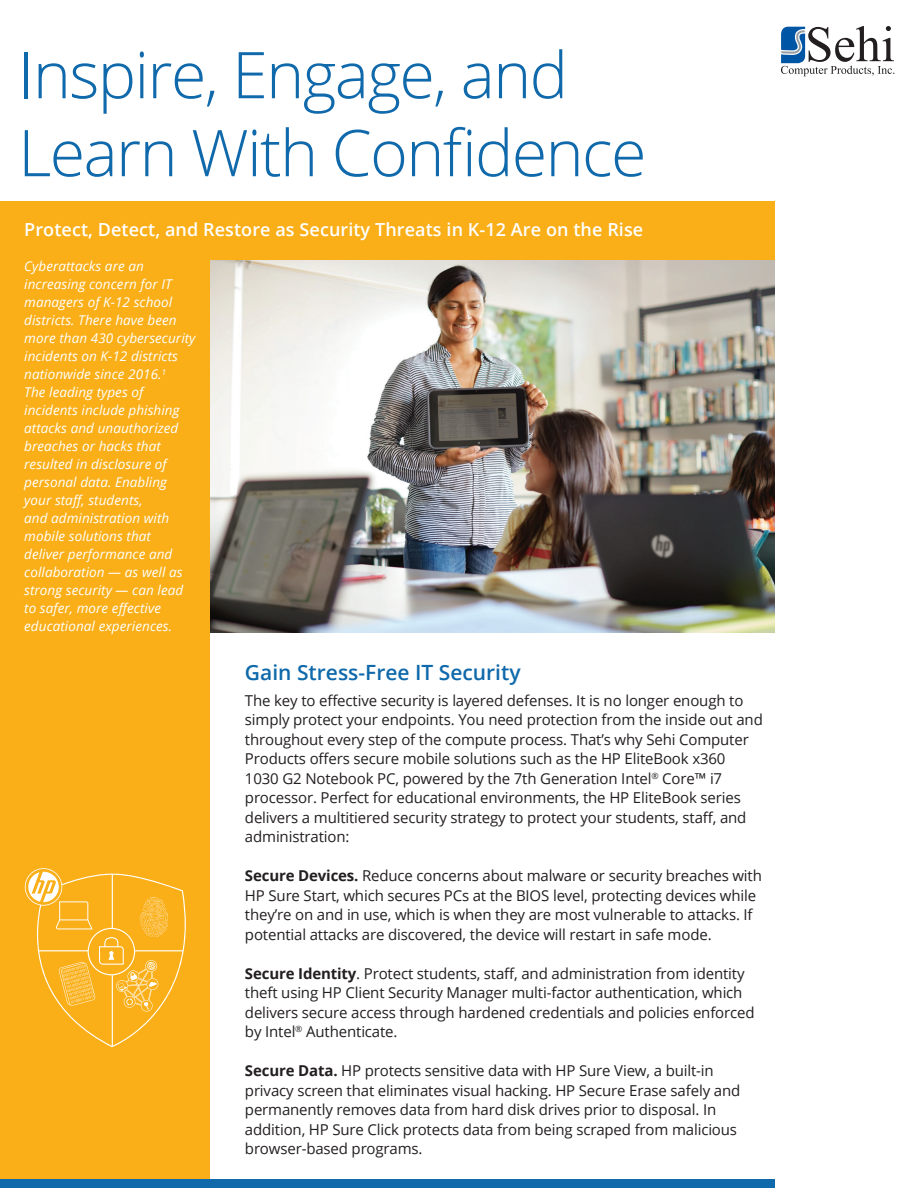
<style>
.page{position:relative;width:918px;height:1188px;background:#fff}
.page>*{position:absolute;margin:0;border:0;box-sizing:border-box;transform-origin:0 0}
.t1{font:300 64.5px/78px "Open Sans";letter-spacing:-.025em;color:#0f69aa}
.t2{font:600 21px "Open Sans";color:#0f69aa}
.t3{font:600 18px "Open Sans";letter-spacing:.005em;color:#fff}
.t4{font:15px/19.5px "Open Sans";letter-spacing:-.01em;color:#231f20}
.t5{font:italic 13.5px/18px "Open Sans";letter-spacing:.005em;color:#fff}
.s1{font-weight:700}
</style>
<div class="page">
<div style="left:0;top:201px;width:775px;height:979px;background:#faaf18"></div>
<div style="left:210px;top:261px;width:631px;height:919px;background:#fff"></div>
<div style="left:0;top:1180px;width:775px;height:8px;background:#0f69aa"></div>
<svg style="left:781px;top:26px;width:113px;height:50px"></svg>
<svg style="left:25px;top:868px;width:161px;height:179px"></svg>
<img style="left:210px;top:261px;width:565px;height:372px">
<h1 class="t1" style="left:18px;top:34px;width:630px">Inspire, Engage, and<br>Learn With Confidence</h1>
<p class="t3" style="left:24px;top:217px;width:620px">Protect, Detect, and Restore as Security Threats in K-12 Are on the Rise</p>
<p class="t5" style="left:24px;top:257px;width:173px">Cyberattacks are an increasing concern for IT managers of K-12 school districts. There have been more than 430 cybersecurity incidents on K-12 districts nationwide since 2016.<sup>1<br></sup>The leading types of incidents include phishing attacks and unauthorized breaches or hacks that resulted in disclosure of personal data. Enabling your staff, students,<br>and administration with mobile solutions that<br>deliver performance and collaboration — as well as strong security — can lead to safer, more effective educational experiences.</p>
<h2 class="t2" style="left:245px;top:658px;width:277px">Gain Stress-Free IT Security</h2>
<p class="t4" style="left:245px;top:690px;width:519px">The key to effective security is layered defenses. It is no longer enough to simply protect your endpoints. You need protection from the inside out and throughout every step of the compute process. That’s why Sehi Computer Products offers secure mobile solutions such as the HP EliteBook x360<br>1030 G2 Notebook PC, powered by the 7th Generation Intel<sup>®</sup> Core™ i7 processor. Perfect for educational environments, the HP EliteBook series delivers a multitiered security strategy to protect your students, staff, and administration:</p>
<p class="t4" style="left:245px;top:866px;width:519px"><span class="s1">Secure Devices.</span> Reduce concerns about malware or security breaches with HP Sure Start, which secures PCs at the BIOS level, protecting devices while they’re on and in use, which is when they are most vulnerable to attacks. If potential attacks are discovered, the device will restart in safe mode.</p>
<p class="t4" style="left:245px;top:963px;width:511px"><span class="s1">Secure Identity</span>. Protect students, staff, and administration from identity theft using HP Client Security Manager multi-factor authentication, which delivers secure access through hardened credentials and policies enforced by Intel<sup>®</sup> Authenticate.</p>
<p class="t4" style="left:245px;top:1061px;width:497px"><span class="s1">Secure Data.</span> HP protects sensitive data with HP Sure View, a built-in privacy screen that eliminates visual hacking. HP Secure Erase safely and permanently removes data from hard disk drives prior to disposal. In addition, HP Sure Click protects data from being scraped from malicious browser-based programs.</p>
</div>
